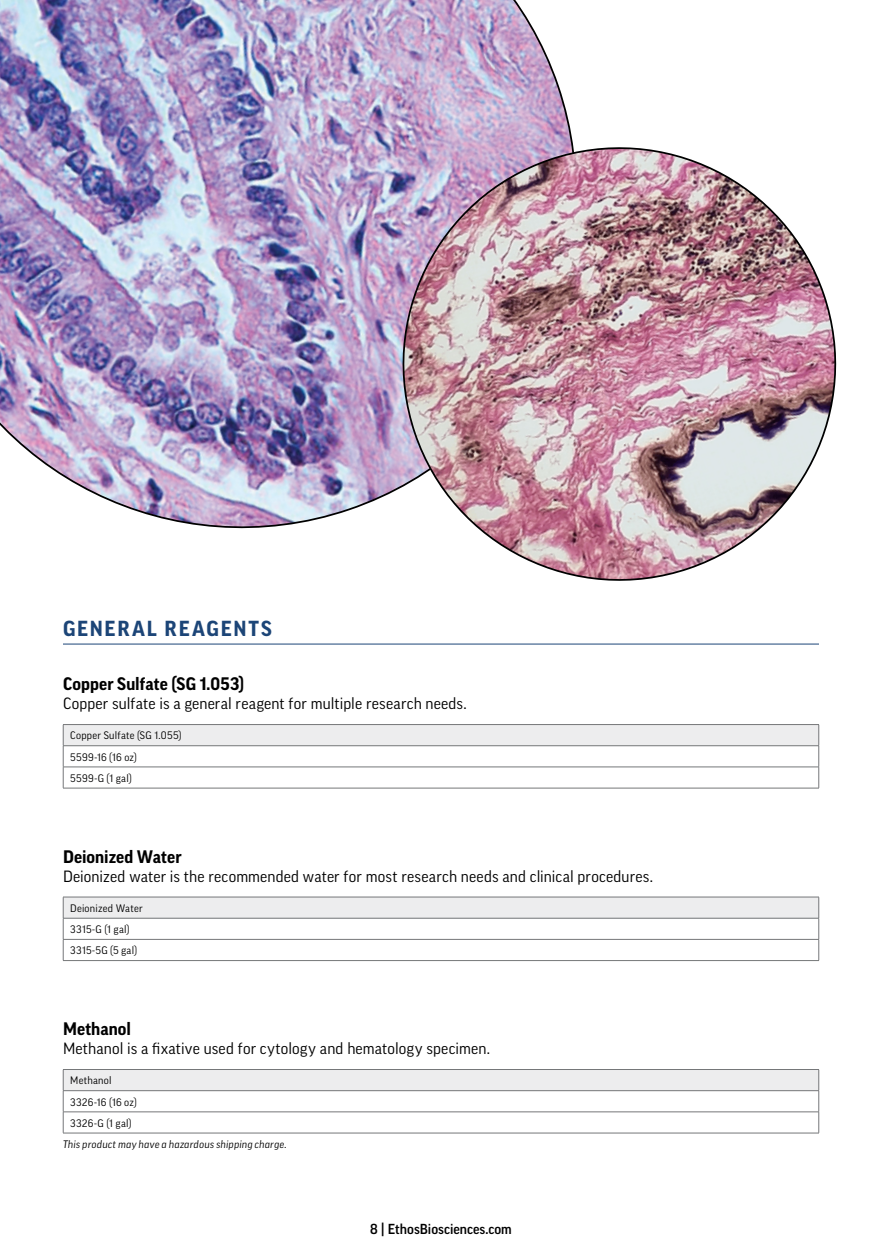
<style>
.page{position:relative;width:882px;height:1260px;background:#fff}
.page>*{position:absolute;margin:0;border:0;box-sizing:border-box;transform-origin:0 0}
.t1{font:700 21px "Good Pro";letter-spacing:.08em;color:#1c4577}
.t2{font:700 17.5px "Good Pro";letter-spacing:.005em;color:#000}
.t3{font:15.75px "Good Pro";letter-spacing:.01em;color:#000}
.t4{font:500 14px "Good Pro";color:#000}
.t5{font:10.5px/21.2px "Good Pro";letter-spacing:.025em;color:#000}
.t6{font:italic 10.5px "Good Pro";letter-spacing:.025em;color:#000}
</style>
<div class="page">
<hr style="left:63px;top:644px;width:756px;height:1px;background:#1c4577">
<div style="left:63px;top:725px;width:756px;height:21px;background:#ededee"></div>
<hr style="left:63px;top:724px;width:756px;height:1px;background:#757779">
<hr style="left:63px;top:745px;width:756px;height:1px;background:#757779">
<hr style="left:63px;top:767px;width:756px;height:1px;background:#757779">
<svg style="left:63px;top:725px;width:1px;height:63px"></svg>
<hr style="left:63px;top:788px;width:756px;height:1px;background:#757779">
<svg style="left:818px;top:725px;width:1px;height:63px"></svg>
<div style="left:63px;top:897px;width:756px;height:21px;background:#ededee"></div>
<hr style="left:63px;top:897px;width:756px;height:1px;background:#757779">
<hr style="left:63px;top:918px;width:756px;height:1px;background:#757779">
<hr style="left:63px;top:939px;width:756px;height:1px;background:#757779">
<svg style="left:63px;top:897px;width:1px;height:63px"></svg>
<hr style="left:63px;top:960px;width:756px;height:1px;background:#757779">
<svg style="left:818px;top:897px;width:1px;height:63px"></svg>
<div style="left:63px;top:1070px;width:756px;height:21px;background:#ededee"></div>
<hr style="left:63px;top:1069px;width:756px;height:1px;background:#757779">
<hr style="left:63px;top:1090px;width:756px;height:1px;background:#757779">
<hr style="left:63px;top:1112px;width:756px;height:1px;background:#757779">
<svg style="left:63px;top:1070px;width:1px;height:63px"></svg>
<hr style="left:63px;top:1133px;width:756px;height:1px;background:#757779">
<svg style="left:818px;top:1070px;width:1px;height:63px"></svg>
<img style="left:0;top:0;width:569px;height:529px">
<img style="left:377px;top:121px;width:460px;height:460px">
<h1 class="t1" style="left:63px;top:617px;width:210px">GENERAL REAGENTS</h1>
<p class="t2" style="left:63px;top:674px;width:183px">Copper Sulfate (SG 1.053)</p>
<p class="t3" style="left:63px;top:695px;width:405px">Copper sulfate is a general reagent for multiple research needs.</p>
<p class="t5" style="left:70px;top:725px;width:113px">Copper Sulfate (SG 1.055)<br>5599-16 (16 oz)<br>5599-G (1 gal)</p>
<p class="t2" style="left:63px;top:847px;width:120px">Deionized Water</p>
<p class="t3" style="left:63px;top:867px;width:592px">Deionized water is the recommended water for most research needs and clinical procedures.</p>
<p class="t5" style="left:70px;top:898px;width:74px">Deionized Water<br>3315-G (1 gal)<br>3315-5G (5 gal)</p>
<p class="t2" style="left:63px;top:1019px;width:70px">Methanol</p>
<p class="t3" style="left:63px;top:1040px;width:429px">Methanol is a fixative used for cytology and hematology specimen.</p>
<p class="t5" style="left:70px;top:1070px;width:68px">Methanol<br>3326-16 (16 oz)<br>3326-G (1 gal)</p>
<p class="t6" style="left:63px;top:1138px;width:226px">This product may have a hazardous shipping charge.</p>
<p class="t4" style="left:370px;top:1221px;width:143px">8 | EthosBiosciences.com</p>
</div>
